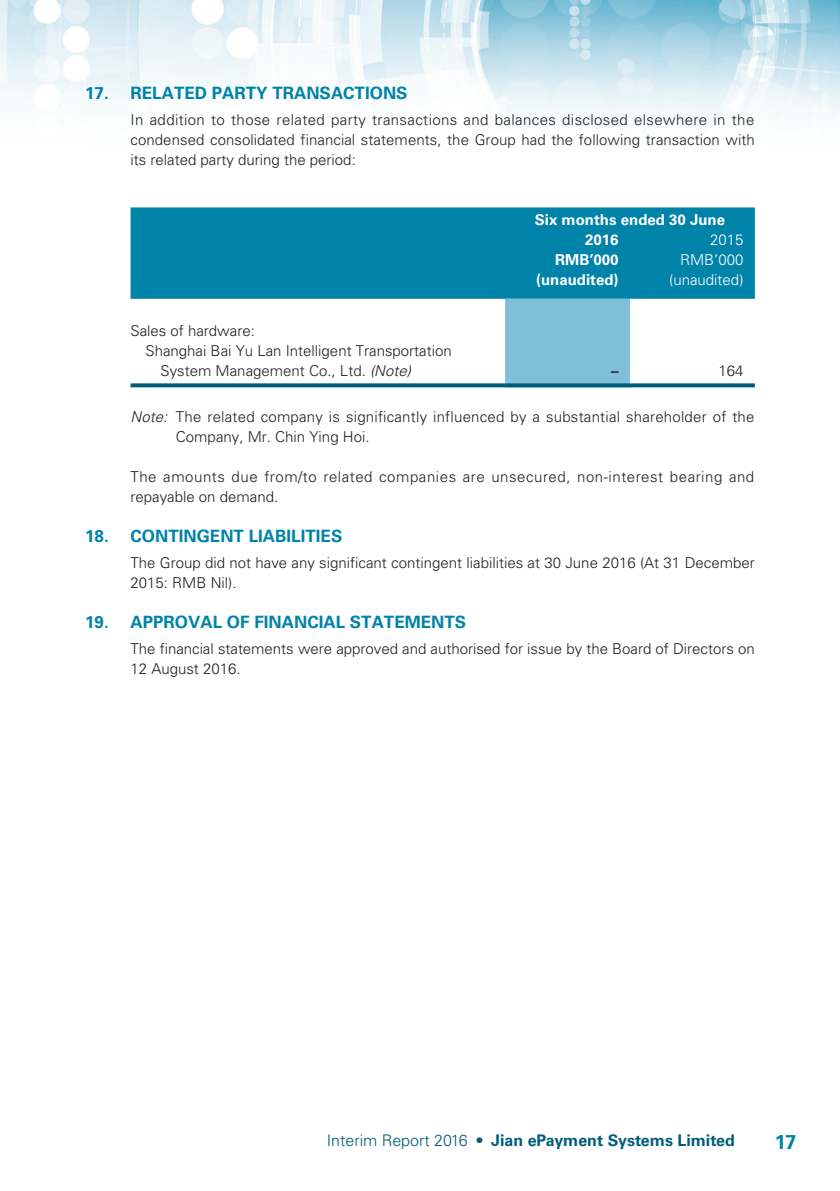
<style>
.page{position:relative;width:840px;height:1191px;background:#fff}
.page>*{position:absolute;margin:0;border:0;box-sizing:border-box;transform-origin:0 0}
.t1{font:700 20px "Univers LT Std";color:#0083a9}
._07_NH1{font:700 17px "Univers LT Std";color:#0083a9}
.t2{font:700 16px "Univers LT Std";color:#005d79}
._06_Notes{font:300 15px/20px "Univers LT Std";color:#231f20}
._51_N_Table_txt{font:300 15px "Univers LT Std";color:#231f20}
._06_Notes-2{font:300 15px/20px "Univers LT Std";letter-spacing:.035em;color:#231f20}
._50_Table_txt{font:700 15px "Univers LT Std";color:#fff}
._50_Table_txt-2{font:300 15px "Univers LT Std";color:#fff}
._51_N_Table_txt-2{font:700 15px "Univers LT Std";color:#231f20}
.s1{font-style:italic}
.s2{font-weight:300}
</style>
<div class="page">
<img style="left:0;top:0;width:839px;height:388px">
<div style="left:130px;top:207px;width:624px;height:92px;background:#0083a9"></div>
<div style="left:505px;top:299px;width:124px;height:84px;background:#7fc0d8"></div>
<svg style="left:130px;top:383px;width:375px;height:4px"></svg>
<svg style="left:505px;top:383px;width:124px;height:4px"></svg>
<svg style="left:629px;top:383px;width:125px;height:4px"></svg>
<p class="_07_NH1" style="left:85px;top:83px;width:324px">17. RELATED PARTY TRANSACTIONS</p>
<p class="_06_Notes" style="left:130px;top:110px;width:625px;text-align:justify">In addition to those related party transactions and balances disclosed elsewhere in the condensed consolidated financial statements, the Group had the following transaction with its related party during the period:</p>
<p class="_50_Table_txt" style="left:534px;top:211px;width:192px">Six months ended 30 June</p>
<p class="_50_Table_txt" style="left:585px;top:231px;width:35px">2016</p>
<p class="_50_Table_txt-2" style="left:709px;top:230px;width:35px">2015</p>
<p class="_50_Table_txt" style="left:555px;top:251px;width:65px">RMB’000</p>
<p class="_50_Table_txt-2" style="left:679px;top:250px;width:65px">RMB’000</p>
<p class="_50_Table_txt" style="left:535px;top:271px;width:84px">(unaudited)</p>
<p class="_50_Table_txt-2" style="left:668px;top:270px;width:76px">(unaudited)</p>
<p class="_51_N_Table_txt" style="left:130px;top:322px;width:126px">Sales of hardware:</p>
<p class="_51_N_Table_txt" style="left:145px;top:342px;width:307px">Shanghai Bai Yu Lan Intelligent Transportation</p>
<p class="_51_N_Table_txt" style="left:160px;top:362px;width:252px">System Management Co., Ltd. <span class="s1">(Note)</span></p>
<p class="_51_N_Table_txt-2" style="left:610px;top:362px;width:9px">–</p>
<p class="_51_N_Table_txt" style="left:718px;top:362px;width:27px">164</p>
<p class="_06_Notes" style="left:176px;top:407px;width:579px;text-indent:-45px"><span class="s1">Note:</span> The related company is significantly influenced by a substantial shareholder of the<br>Company, Mr. Chin Ying Hoi.</p>
<p class="_06_Notes-2" style="left:130px;top:467px;width:625px">The amounts due from/to related companies are unsecured, non-interest bearing and repayable on demand.</p>
<p class="_07_NH1" style="left:85px;top:526px;width:258px">18. CONTINGENT LIABILITIES</p>
<p class="_06_Notes" style="left:130px;top:552px;width:625px">The Group did not have any significant contingent liabilities at 30 June 2016 (At 31 December<br>2015: RMB Nil).</p>
<p class="_07_NH1" style="left:85px;top:612px;width:382px">19. APPROVAL OF FINANCIAL STATEMENTS</p>
<p class="_06_Notes" style="left:130px;top:638px;width:625px">The financial statements were approved and authorised for issue by the Board of Directors on<br>12 August 2016.</p>
<p class="t2" style="left:326px;top:1130px;width:409px"><span class="s2">Interim Report 2016</span> • Jian ePayment Systems Limited</p>
<h1 class="t1" style="left:774px;top:1130px;width:23px">17</h1>
</div>
